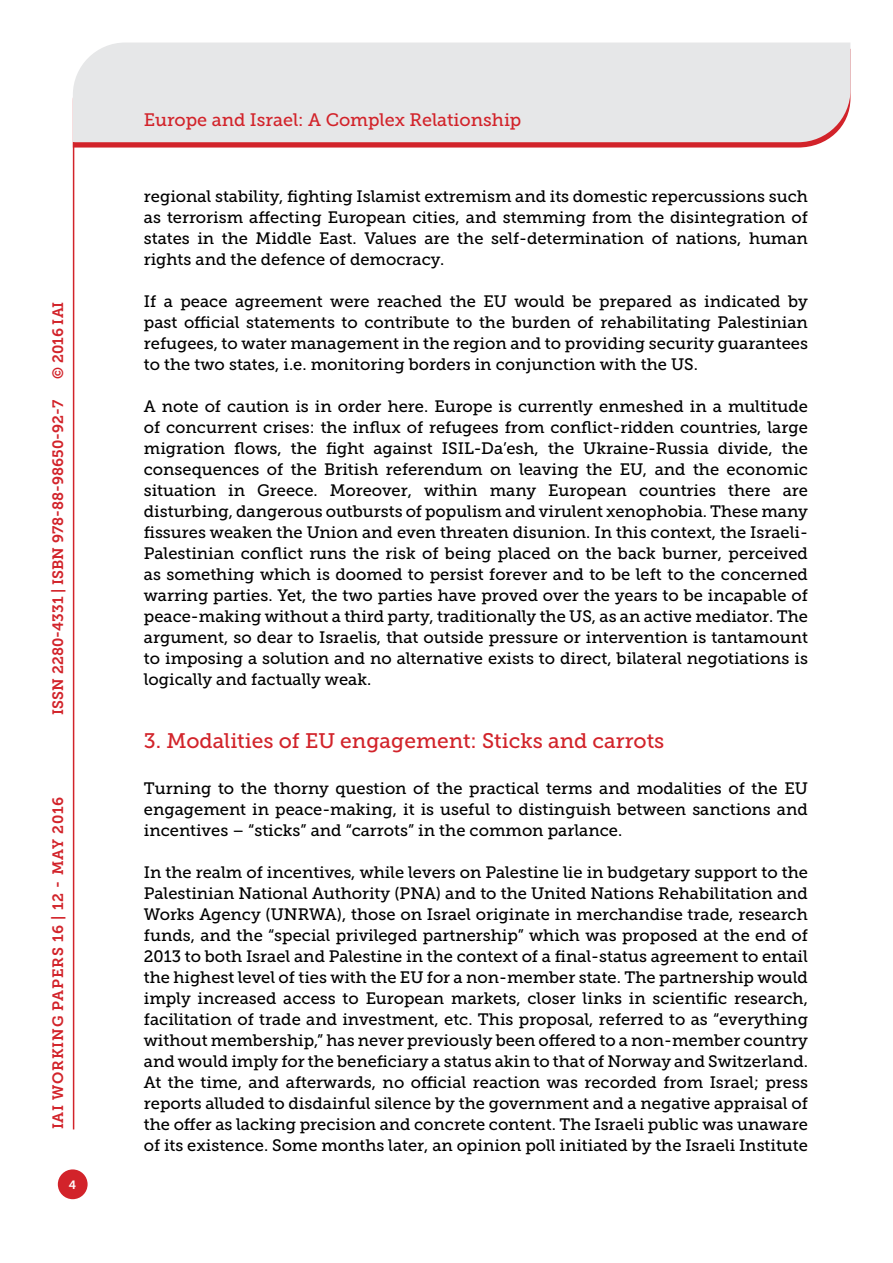
<style>
.page{position:relative;width:893px;height:1263px;background:#fff}
.page>*{position:absolute;margin:0;border:0;box-sizing:border-box;transform-origin:0 0}
.t1{font:21px "Museo Slab 500";color:#d2232a}
.t2{font:18px "Museo Slab 500";color:#d2232a}
.t3{font:16.5px/21px "Museo Slab 500";color:#000;text-align:justify}
.t4{font:15px "Museo Slab 700";color:#d2232a}
.t5{font:15px "Museo Slab 700";letter-spacing:.05em;color:#d2232a}
.t6{font:12px "Museo Slab 700";color:#fff}
</style>
<div class="page">
<svg style="left:74px;top:142px;width:749px;height:6px;background:#d63d43"></svg>
<div style="left:73px;top:43px;width:777px;height:99px;background:#e6e7e8"></div>
<div style="left:58px;top:1169px;width:30px;height:30px;background:#d2232a;border-radius:50%"></div>
<hr style="left:73px;top:142px;width:1px;height:987px;background:#d2232a">
<p class="t4" style="left:50px;top:379px;width:79px;rotate:-90deg">© 2016 IAI</p>
<p class="t4" style="left:49px;top:714px;width:316px;rotate:-90deg">ISSN 2280-4331 | ISBN 978-88-98650-92-7</p>
<p class="t5" style="left:50px;top:1129px;width:334px;rotate:-90deg">IAI WORKING PAPERS 16 | 12 - MAY 2016</p>
<p class="t6" style="left:69px;top:1178px;width:9px">4</p>
<p class="t2" style="left:144px;top:110px;width:379px">Europe and Israel: A Complex Relationship</p>
<p class="t3" style="left:144px;top:186px;width:666px">regional stability, fighting Islamist extremism and its domestic repercussions such as terrorism affecting European cities, and stemming from the disintegration of states in the Middle East. Values are the self-determination of nations, human rights and the defence of democracy.</p>
<p class="t3" style="left:144px;top:291px;width:666px">If a peace agreement were reached the EU would be prepared as indicated by past official statements to contribute to the burden of rehabilitating Palestinian refugees, to water management in the region and to providing security guarantees to the two states, i.e. monitoring borders in conjunction with the US.</p>
<p class="t3" style="left:144px;top:396px;width:666px">A note of caution is in order here. Europe is currently enmeshed in a multitude of concurrent crises: the influx of refugees from conflict-ridden countries, large migration flows, the fight against ISIL-Da’esh, the Ukraine-Russia divide, the consequences of the British referendum on leaving the EU, and the economic situation in Greece. Moreover, within many European countries there are disturbing, dangerous outbursts of populism and virulent xenophobia. These many fissures weaken the Union and even threaten disunion. In this context, the Israeli-Palestinian conflict runs the risk of being placed on the back burner, perceived as something which is doomed to persist forever and to be left to the concerned warring parties. Yet, the two parties have proved over the years to be incapable of peace-making without a third party, traditionally the US, as an active mediator. The argument, so dear to Israelis, that outside pressure or intervention is tantamount to imposing a solution and no alternative exists to direct, bilateral negotiations is logically and factually weak.</p>
<p class="t1" style="left:144px;top:729px;width:522px">3. Modalities of EU engagement: Sticks and carrots</p>
<p class="t3" style="left:144px;top:778px;width:666px">Turning to the thorny question of the practical terms and modalities of the EU engagement in peace-making, it is useful to distinguish between sanctions and incentives – “sticks” and “carrots” in the common parlance.</p>
<p class="t3" style="left:144px;top:862px;width:666px">In the realm of incentives, while levers on Palestine lie in budgetary support to the Palestinian National Authority (PNA) and to the United Nations Rehabilitation and Works Agency (UNRWA), those on Israel originate in merchandise trade, research funds, and the “special privileged partnership” which was proposed at the end of 2013 to both Israel and Palestine in the context of a final-status agreement to entail the highest level of ties with the EU for a non-member state. The partnership would imply increased access to European markets, closer links in scientific research, facilitation of trade and investment, etc. This proposal, referred to as “everything without membership,” has never previously been offered to a non-member country and would imply for the beneficiary a status akin to that of Norway and Switzerland.<br>At the time, and afterwards, no official reaction was recorded from Israel; press reports alluded to disdainful silence by the government and a negative appraisal of the offer as lacking precision and concrete content. The Israeli public was unaware of its existence. Some months later, an opinion poll initiated by the Israeli Institute</p>
</div>
